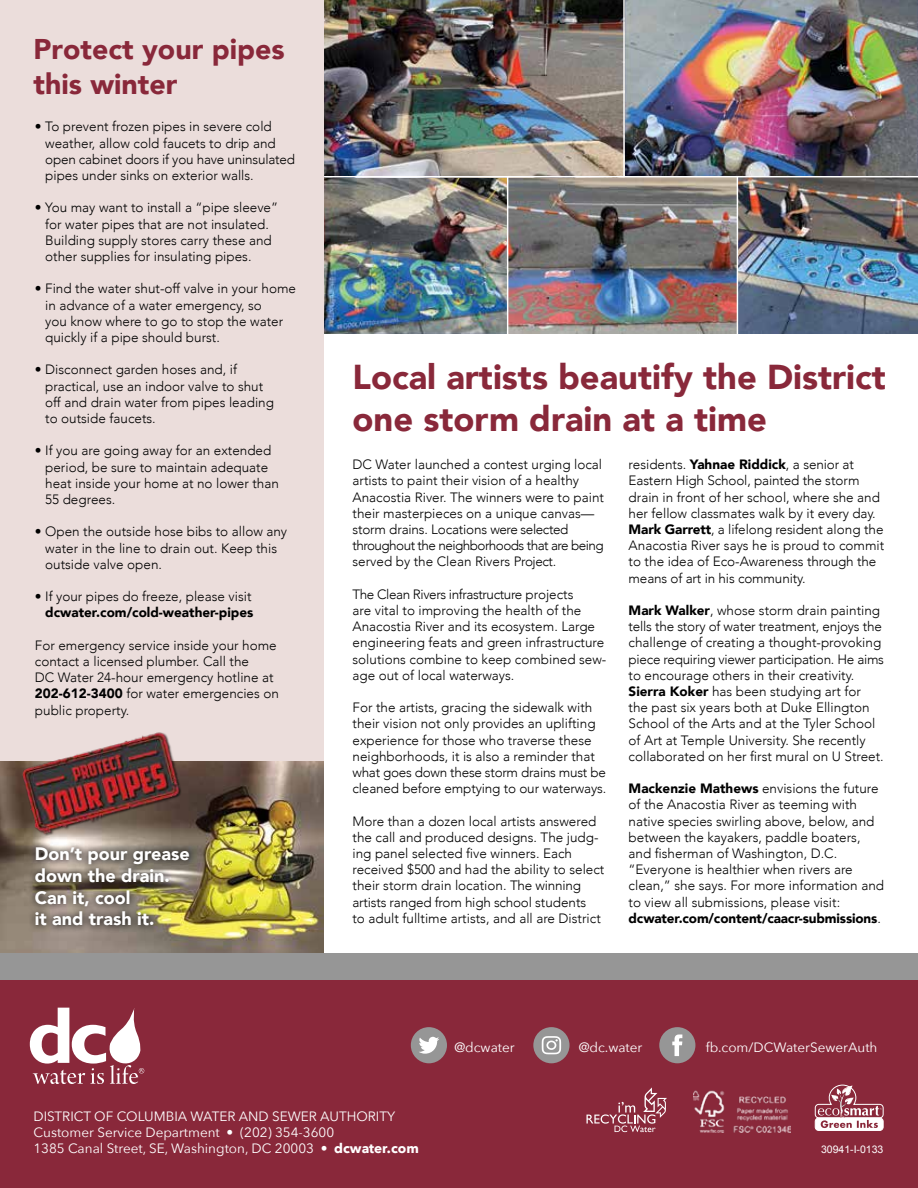
<style>
.page{position:relative;width:918px;height:1188px;background:#fff}
.page>*{position:absolute;margin:0;border:0;box-sizing:border-box;transform-origin:0 0}
.t1{font:900 34.5px/41.4px "Avenir";color:#89283a}
.t2{font:900 28.5px/34.2px "Avenir";color:#89283a}
.t3{font:900 18px/21.6px "Avenir";color:#fff}
.t4{font:300 13.5px/16.2px "Avenir";color:#000}
.t5{font:13.5px/16.2px "Avenir Next";color:#fff}
.t6{font:900 13.5px "Avenir";color:#000}
.t7{font:10.5px "Arial";color:#fff}
.s1{font-weight:900}
.s2{font-weight:700}
</style>
<div class="page">
<img style="left:324px;top:0;width:594px;height:176px">
<img style="left:324px;top:174px;width:184px;height:159px">
<img style="left:508px;top:177px;width:229px;height:156px">
<img style="left:738px;top:177px;width:180px;height:156px">
<hr style="left:324px;top:176px;width:594px;height:1px;background:#fff">
<hr style="left:623px;top:0;width:2px;height:177px;background:#fff">
<hr style="left:507px;top:177px;width:1px;height:165px;background:#fff">
<div style="left:0;top:0;width:324px;height:962px;background:#ebdddb"></div>
<img style="left:0;top:761px;width:324px;height:192px">
<div style="left:0;top:980px;width:918px;height:208px;background:#89283a"></div>
<svg style="left:586px;top:1087px;width:81px;height:45px"></svg>
<img style="left:693px;top:1090px;width:98px;height:42px">
<svg style="left:30px;top:1008px;width:114px;height:76px"></svg>
<svg style="left:659px;top:1027px;width:36px;height:36px"></svg>
<div style="left:0;top:953px;width:918px;height:27px;background:#969696"></div>
<img style="left:10px;top:732px;width:184px;height:118px">
<img style="left:28px;top:840px;width:168px;height:93px">
<div style="left:815px;top:1118px;width:68px;height:13px;border:1px solid #fff;border-radius:4px"></div>
<svg style="left:815px;top:1084px;width:69px;height:46px"></svg>
<svg style="left:411px;top:1027px;width:36px;height:36px"></svg>
<div style="left:533px;top:1027px;width:37px;height:36px;background:#969696;border-radius:50%"></div>
<svg style="left:542px;top:1036px;width:19px;height:18px"></svg>
<h2 class="t2" style="left:33px;top:32px;width:253px">Protect your pipes this winter</h2>
<p class="t4" style="left:45px;top:119px;width:251px;text-indent:-10px">• To prevent frozen pipes in severe cold weather, allow cold faucets to drip and open cabinet doors if you have uninsulated pipes under sinks on exterior walls.</p>
<p class="t4" style="left:45px;top:200px;width:234px;text-indent:-10px">• You may want to install a “pipe sleeve” for water pipes that are not insulated.<br>Building supply stores carry these and other supplies for insulating pipes.</p>
<p class="t4" style="left:45px;top:281px;width:252px;text-indent:-10px">• Find the water shut-off valve in your home in advance of a water emergency, so<br>you know where to go to stop the water quickly if a pipe should burst.</p>
<p class="t4" style="left:45px;top:362px;width:230px;text-indent:-10px">• Disconnect garden hoses and, if practical, use an indoor valve to shut off and drain water from pipes leading to outside faucets.</p>
<p class="t4" style="left:45px;top:443px;width:235px;text-indent:-10px">• If you are going away for an extended period, be sure to maintain adequate heat inside your home at no lower than<br>55 degrees.</p>
<p class="t4" style="left:45px;top:524px;width:243px;text-indent:-10px">• Open the outside hose bibs to allow any water in the line to drain out. Keep this outside valve open.</p>
<p class="t4" style="left:35px;top:588px;width:218px">• If your pipes do freeze, please visit</p>
<p class="t6" style="left:45px;top:601px;width:210px">dcwater.com/cold-weather-pipes</p>
<p class="t4" style="left:35px;top:637px;width:246px">For emergency service inside your home contact a licensed plumber. Call the<br>DC Water 24-hour emergency hotline at <span class="s1">202-612-3400</span> for water emergencies on public property.</p>
<h3 class="t3" style="left:35px;top:843px;width:156px">Don’t pour grease down the drain.<br>Can it, cool<br>it and trash it.</h3>
<h1 class="t1" style="left:352px;top:356px;width:535px">Local artists beautify the District one storm drain at a time</h1>
<p class="t4" style="left:352px;top:456px;width:253px">DC Water launched a contest urging local artists to paint their vision of a healthy Anacostia River. The winners were to paint their masterpieces on a unique canvas— storm drains. Locations were selected throughout the neighborhoods that are being served by the Clean Rivers Project.</p>
<p class="t4" style="left:352px;top:586px;width:255px">The Clean Rivers infrastructure projects<br>are vital to improving the health of the Anacostia River and its ecosystem. Large engineering feats and green infrastructure solutions combine to keep combined sew&shy;age out of local waterways.</p>
<p class="t4" style="left:352px;top:699px;width:255px">For the artists, gracing the sidewalk with their vision not only provides an uplifting experience for those who traverse these neighborhoods, it is also a reminder that what goes down these storm drains must be cleaned before emptying to our waterways.</p>
<p class="t4" style="left:352px;top:813px;width:253px">More than a dozen local artists answered the call and produced designs. The judg&shy;ing panel selected five winners. Each received $500 and had the ability to select their storm drain location. The winning artists ranged from high school students<br>to adult fulltime artists, and all are District</p>
<p class="t4" style="left:629px;top:456px;width:257px">residents. <span class="s1">Yahnae Riddick</span>, a senior at Eastern High School, painted the storm drain in front of her school, where she and her fellow classmates walk by it every day.<br><span class="s1">Mark Garrett</span>, a lifelong resident along the Anacostia River says he is proud to commit to the idea of Eco-Awareness through the means of art in his community.</p>
<p class="t4" style="left:629px;top:602px;width:257px"><span class="s1">Mark Walker</span>, whose storm drain painting tells the story of water treatment, enjoys the challenge of creating a thought-provoking piece requiring viewer participation. He aims to encourage others in their creativity.<br><span class="s1">Sierra Koker</span> has been studying art for<br>the past six years both at Duke Ellington School of the Arts and at the Tyler School of Art at Temple University. She recently collaborated on her first mural on U Street.</p>
<p class="t4" style="left:629px;top:780px;width:257px"><span class="s1">Mackenzie Mathews</span> envisions the future of the Anacostia River as teeming with native species swirling above, below, and between the kayakers, paddle boaters, and fisherman of Washington, D.C. “Everyone is healthier when rivers are clean,” she says. For more information and to view all submissions, please visit: <span class="s1">dcwater.com/content/caacr-submissions</span>.</p>
<p class="t5" style="left:454px;top:1039px;width:62px">@dcwater</p>
<p class="t5" style="left:579px;top:1039px;width:65px">@dc.water</p>
<p class="t5" style="left:706px;top:1039px;width:173px">fb.com/DCWaterSewerAuth</p>
<p class="t5" style="left:33px;top:1107px;width:387px">DISTRICT OF COLUMBIA WATER AND SEWER AUTHORITY<br>Customer Service Department • (202) 354-3600<br>1385 Canal Street, SE, Washington, DC 20003 • <span class="s2">dcwater.com</span></p>
<p class="t7" style="left:821px;top:1142px;width:64px">30941-I-0133</p>
</div>
